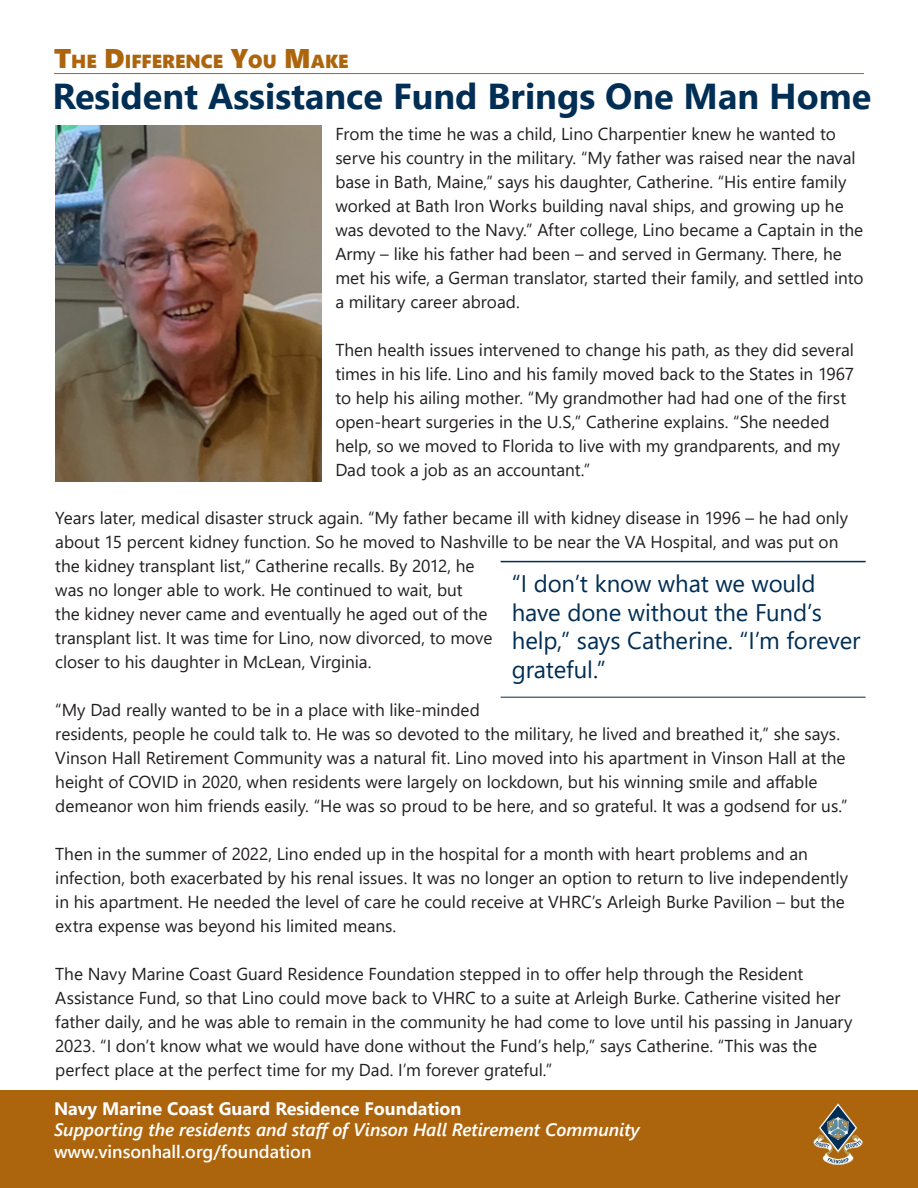
<style>
.page{position:relative;width:918px;height:1188px;background:#fff}
.page>*{position:absolute;margin:0;border:0;box-sizing:border-box;transform-origin:0 0}
.t1{font:700 36px "Segoe UI";color:#002e54}
.t2{font:24px/28.5px "Segoe UI";letter-spacing:-.005em;color:#002e54}
.t3{font:18.9px "Segoe UI Black";color:#ad650d}
.t4{font:italic 600 18px "Segoe UI";color:#fff}
.t5{font:700 18px "Segoe UI";color:#fff}
.t6{font:600 18px "Segoe UI";color:#fff}
.t7{font:17.25px/24px "Segoe UI";letter-spacing:-.005em;color:#231f20}
.s1{font-size:27px}
</style>
<div class="page">
<div style="left:0;top:1091px;width:918px;height:97px;background:#ad650d"></div>
<img style="left:55px;top:126px;width:267px;height:356px">
<hr style="left:501px;top:561px;width:365px;height:1px;background:#002e54">
<hr style="left:501px;top:697px;width:365px;height:1px;background:#002e54">
<hr style="left:54px;top:73px;width:810px;height:1px;background:#ad650d">
<svg style="left:813px;top:1103px;width:50px;height:62px"></svg>
<p class="t3" style="left:54px;top:47px;width:296px"><span class="s1">T</span>HE <span class="s1">D</span>IFFERENCE <span class="s1">Y</span>OU <span class="s1">M</span>AKE</p>
<p class="t1" style="left:52px;top:62px;width:820px">Resident Assistance Fund Brings One Man Home</p>
<p class="t7" style="left:335px;top:120px;width:530px">From the time he was a child, Lino Charpentier knew he wanted to serve his country in the military. “My father was raised near the naval base in Bath, Maine,” says his daughter, Catherine. “His entire family worked at Bath Iron Works building naval ships, and growing up he was devoted to the Navy.” After college, Lino became a Captain in the Army – like his father had been – and served in Germany. There, he met his wife, a German translator, started their family, and settled into a military career abroad.</p>
<p class="t7" style="left:335px;top:336px;width:520px">Then health issues intervened to change his path, as they did several times in his life. Lino and his family moved back to the States in 1967 to help his ailing mother. “My grandmother had had one of the first open-heart surgeries in the U.S,” Catherine explains. “She needed help, so we moved to Florida to live with my grandparents, and my Dad took a job as an accountant.”</p>
<p class="t7" style="left:55px;top:504px;width:794px">Years later, medical disaster struck again. “My father became ill with kidney disease in 1996 – he had only about 15 percent kidney function. So he moved to Nashville to be near the VA Hospital, and was put on the kidney transplant list,” Catherine recalls. By 2012, he<br>was no longer able to work. He continued to wait, but<br>the kidney never came and eventually he aged out of the<br>transplant list. It was time for Lino, now divorced, to move<br>closer to his daughter in McLean, Virginia.</p>
<p class="t7" style="left:55px;top:696px;width:794px">“My Dad really wanted to be in a place with like-minded<br>residents, people he could talk to. He was so devoted to the military, he lived and breathed it,” she says.<br>Vinson Hall Retirement Community was a natural fit. Lino moved into his apartment in Vinson Hall at the height of COVID in 2020, when residents were largely on lockdown, but his winning smile and affable demeanor won him friends easily. “He was so proud to be here, and so grateful. It was a godsend for us.”</p>
<p class="t7" style="left:55px;top:840px;width:794px">Then in the summer of 2022, Lino ended up in the hospital for a month with heart problems and an infection, both exacerbated by his renal issues. It was no longer an option to return to live independently in his apartment. He needed the level of care he could receive at VHRC’s Arleigh Burke Pavilion – but the extra expense was beyond his limited means.</p>
<p class="t7" style="left:55px;top:960px;width:799px">The Navy Marine Coast Guard Residence Foundation stepped in to offer help through the Resident Assistance Fund, so that Lino could move back to VHRC to a suite at Arleigh Burke. Catherine visited her father daily, and he was able to remain in the community he had come to love until his passing in January 2023. “I don’t know what we would have done without the Fund’s help,” says Catherine. “This was the perfect place at the perfect time for my Dad. I’m forever grateful.”</p>
<p class="t2" style="left:512px;top:567px;width:350px">“I don’t know what we would have done without the Fund’s help,” says Catherine. “I’m forever grateful.”</p>
<p class="t5" style="left:54px;top:1091px;width:409px">Navy Marine Coast Guard Residence Foundation</p>
<p class="t4" style="left:54px;top:1113px;width:587px">Supporting the residents and staff of Vinson Hall Retirement Community</p>
<p class="t6" style="left:54px;top:1135px;width:259px">www.vinsonhall.org/foundation</p>
</div>
